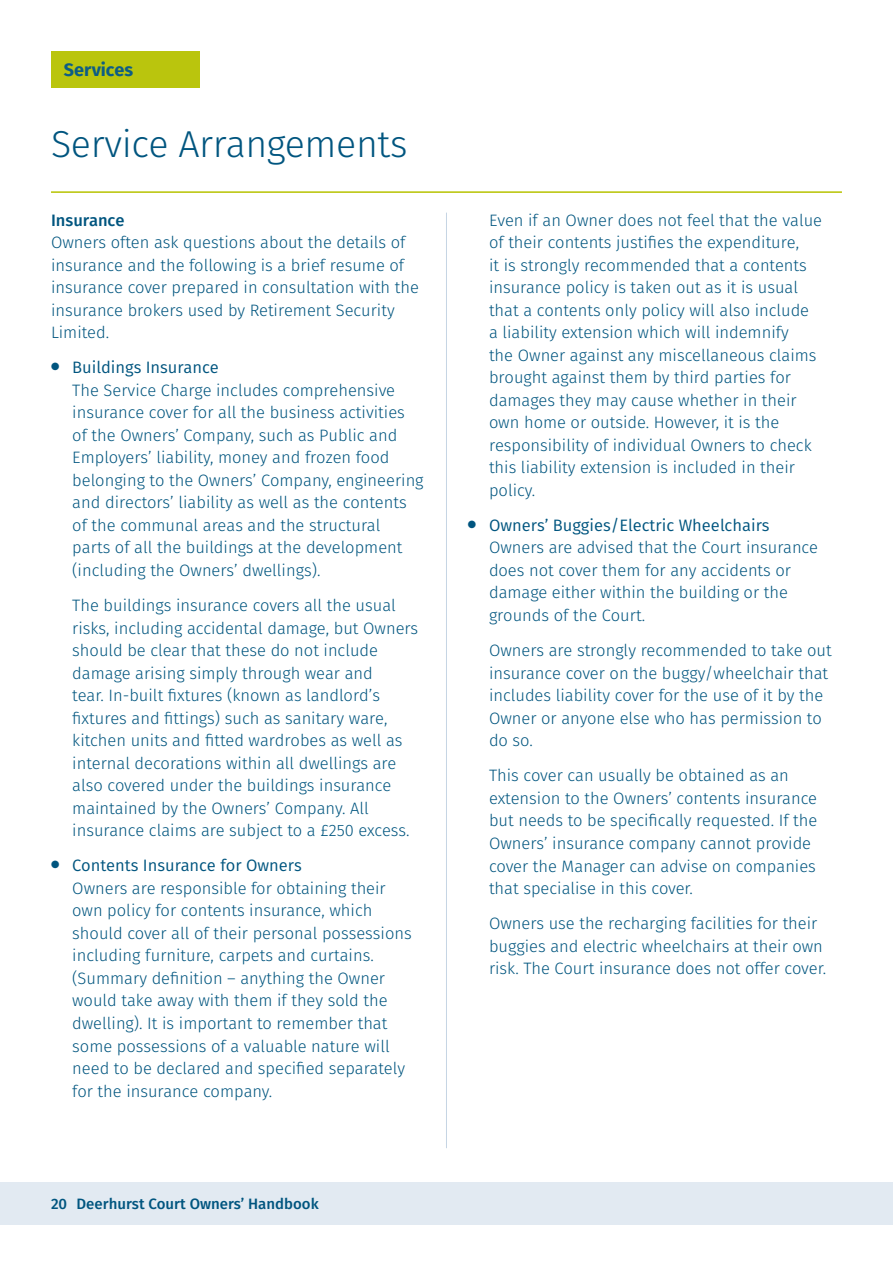
<style>
.page{position:relative;width:893px;height:1263px;background:#fff}
.page>*{position:absolute;margin:0;border:0;box-sizing:border-box;transform-origin:0 0}
.t1{font:300 37.5px "Fira Sans";letter-spacing:-.01em;color:#00557f}
.t2{font:700 18px "Fira Sans";color:#00557f}
.t3{font:300 16.5px/22.5px "Fira Sans";color:#00557f}
.t4{font:500 16.5px "Fira Sans";color:#00557f}
.t5{font:500 15px "Fira Sans";color:#00557f}
.s1{font-weight:400}
</style>
<div class="page">
<div style="left:0;top:1182px;width:893px;height:43px;background:#e2eaf2"></div>
<hr style="left:446px;top:213px;width:1px;height:935px;background:#c6d5e4">
<hr style="left:51px;top:191px;width:791px;height:2px;background:#b7c200">
<div style="left:51px;top:51px;width:149px;height:36px;background:#bac50d"></div>
<p class="t2" style="left:64px;top:57px;width:71px">Services</p>
<h1 class="t1" style="left:51px;top:118px;width:358px">Service Arrangements</h1>
<p class="t4" style="left:51px;top:208px;width:75px">Insurance</p>
<p class="t3" style="left:51px;top:232px;width:369px">Owners often ask questions about the details of insurance and the following is a brief resume of insurance cover prepared in consultation with the insurance brokers used by Retirement Security Limited.</p>
<p class="t3" style="left:72px;top:358px;width:353px;text-indent:-21px">● <span class="s1">Buildings Insurance<br></span>The Service Charge includes comprehensive insurance cover for all the business activities of the Owners’ Company, such as Public and Employers’ liability, money and frozen food belonging to the Owners’ Company, engineering and directors’ liability as well as the contents of the communal areas and the structural<br>parts of all the buildings at the development (including the Owners’ dwellings).</p>
<p class="t3" style="left:72px;top:595px;width:347px">The buildings insurance covers all the usual risks, including accidental damage, but Owners should be clear that these do not include damage arising simply through wear and<br>tear. In-built fixtures (known as landlord’s fixtures and fittings) such as sanitary ware, kitchen units and fitted wardrobes as well as internal decorations within all dwellings are also covered under the buildings insurance maintained by the Owners’ Company. All insurance claims are subject to a £250 excess.</p>
<p class="t3" style="left:72px;top:856px;width:341px;text-indent:-21px">● <span class="s1">Contents Insurance for Owners<br></span>Owners are responsible for obtaining their own policy for contents insurance, which should cover all of their personal possessions including furniture, carpets and curtains. (Summary definition – anything the Owner would take away with them if they sold the dwelling). It is important to remember that some possessions of a valuable nature will need to be declared and specified separately for the insurance company.</p>
<p class="t5" style="left:51px;top:1193px;width:269px">20 Deerhurst Court Owners’ Handbook</p>
<p class="t3" style="left:489px;top:210px;width:335px">Even if an Owner does not feel that the value of their contents justifies the expenditure,<br>it is strongly recommended that a contents insurance policy is taken out as it is usual that a contents only policy will also include a liability extension which will indemnify<br>the Owner against any miscellaneous claims brought against them by third parties for damages they may cause whether in their own home or outside. However, it is the responsibility of individual Owners to check this liability extension is included in their policy.</p>
<p class="t3" style="left:489px;top:515px;width:331px;text-indent:-21px">● <span class="s1">Owners’ Buggies/Electric Wheelchairs </span>Owners are advised that the Court insurance does not cover them for any accidents or damage either within the building or the grounds of the Court.</p>
<p class="t3" style="left:489px;top:640px;width:344px">Owners are strongly recommended to take out insurance cover on the buggy/wheelchair that includes liability cover for the use of it by the Owner or anyone else who has permission to do so.</p>
<p class="t3" style="left:489px;top:766px;width:330px">This cover can usually be obtained as an extension to the Owners’ contents insurance but needs to be specifically requested. If the Owners’ insurance company cannot provide cover the Manager can advise on companies that specialise in this cover.</p>
<p class="t3" style="left:489px;top:913px;width:339px">Owners use the recharging facilities for their buggies and electric wheelchairs at their own risk. The Court insurance does not offer cover.</p>
</div>
